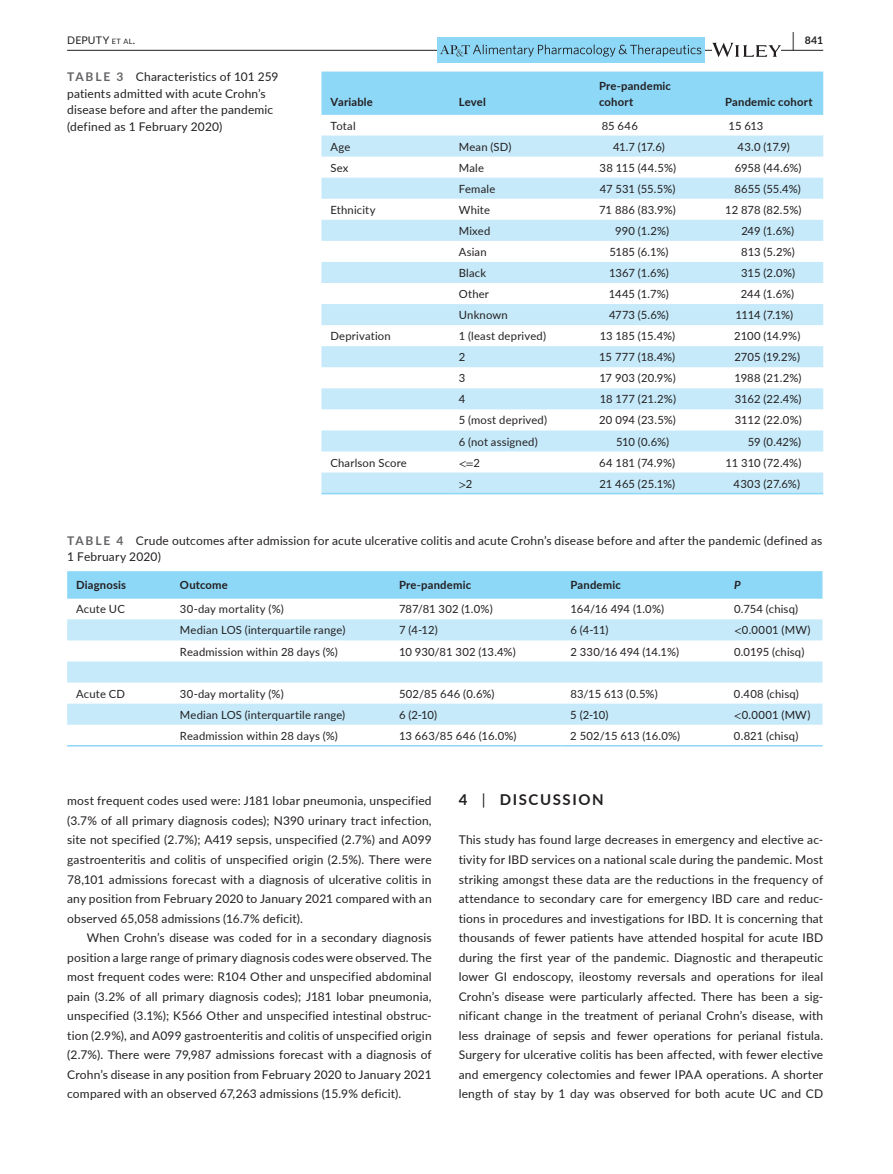
<style>
.page{position:relative;width:893px;height:1174px;background:#fff}
.page>*{position:absolute;margin:0;border:0;box-sizing:border-box;transform-origin:0 0}
.t1{font:700 19.5px "Lato";color:#231f20;scale:.48 1}
.t2{font:700 15px "Lato";letter-spacing:.11em;color:#231f20}
.t3{font:12px/19.5px "Lato";letter-spacing:.015em;color:#231f20;text-align:justify}
.t4{font:11.25px "Lato";letter-spacing:.015em;color:#231f20}
.t5{font:700 11.25px/15.8px "Lato";letter-spacing:.02em;color:#231f20}
.t6{font:11.25px "Lato";letter-spacing:-.01em;color:#231f20}
.t7{font:11.25px "STIX";color:#231f20}
.t8{font:italic 700 11.25px "Lato";color:#231f20}
.t9{font:10.5px "Lato";letter-spacing:.02em;color:#231f20}
.t10{font:700 10.5px "Lato";color:#231f20}
.s1{font-size:7.35px}
.s2{font-style:inherit}
.s3{font-weight:700;color:#636366}
.s4{font-family:"Lato"}
.s5{font-family:"STIX"}
.s6{font-weight:400}
</style>
<div class="page">
<hr style="left:67px;top:50px;width:756px;height:1px;background:#231f20">
<div style="left:437px;top:38px;width:268px;height:25px;background:#8dd7f7"></div>
<svg style="left:440px;top:44px;width:261px;height:13px"></svg>
<svg style="left:712px;top:43px;width:69px;height:14px"></svg>
<div style="left:321px;top:72px;width:502px;height:43px;background:#8dd7f7"></div>
<svg style="left:321px;top:135px;width:502px;height:358px;fill:#c6eafa"></svg>
<hr style="left:321px;top:493px;width:129px;height:1px;background:#8dd7f7">
<hr style="left:450px;top:493px;width:140px;height:1px;background:#8dd7f7">
<hr style="left:590px;top:493px;width:126px;height:1px;background:#8dd7f7">
<hr style="left:716px;top:493px;width:107px;height:1px;background:#8dd7f7">
<div style="left:67px;top:571px;width:755px;height:27px;background:#8dd7f7"></div>
<svg style="left:67px;top:619px;width:755px;height:105px;fill:#c6eafa"></svg>
<hr style="left:67px;top:745px;width:104px;height:1px;background:#8dd7f7">
<hr style="left:171px;top:745px;width:219px;height:1px;background:#8dd7f7">
<hr style="left:390px;top:745px;width:171px;height:1px;background:#8dd7f7">
<hr style="left:561px;top:745px;width:164px;height:1px;background:#8dd7f7">
<hr style="left:725px;top:745px;width:97px;height:1px;background:#8dd7f7">
<h1 class="t1" style="left:792px;top:25px;width:7px">|</h1>
<p class="t9" style="left:67px;top:33px;width:70px">DEPUTY <span class="s1">et al</span><span class="s2">.</span></p>
<p class="t10" style="left:805px;top:33px;width:20px">841</p>
<p class="t3" style="left:67px;top:68px;width:213px;line-height:16.5px;text-align:left"><span class="s3">TABLE 3</span> Characteristics of 101 259 patients admitted with acute Crohn’s disease before and after the pandemic (defined as 1 February 2020)</p>
<p class="t5" style="left:330px;top:93px;width:44px">Variable</p>
<p class="t5" style="left:459px;top:93px;width:29px">Level</p>
<p class="t5" style="left:599px;top:77px;width:74px">Pre-pandemic cohort</p>
<p class="t5" style="left:725px;top:93px;width:89px">Pandemic cohort</p>
<p class="t4" style="left:330px;top:117px;width:27px">Total</p>
<p class="t4" style="left:602px;top:117px;width:38px">85 646</p>
<p class="t4" style="left:728px;top:117px;width:37px">15 613</p>
<p class="t4" style="left:330px;top:138px;width:21px">Age</p>
<p class="t4" style="left:459px;top:138px;width:54px">Mean (SD)</p>
<p class="t4" style="left:613px;top:138px;width:53px">41.7 (17.6)</p>
<p class="t4" style="left:737px;top:138px;width:54px">43.0 (17.9)</p>
<p class="t4" style="left:330px;top:159px;width:20px">Sex</p>
<p class="t4" style="left:459px;top:159px;width:27px">Male</p>
<p class="t4" style="left:600px;top:159px;width:78px">38 115 (44.5%)</p>
<p class="t4" style="left:735px;top:159px;width:68px">6958 (44.6%)</p>
<p class="t4" style="left:459px;top:181px;width:38px">Female</p>
<p class="t4" style="left:600px;top:181px;width:77px">47 531 (55.5%)</p>
<p class="t4" style="left:734px;top:181px;width:68px">8655 (55.4%)</p>
<p class="t4" style="left:330px;top:202px;width:47px">Ethnicity</p>
<p class="t4" style="left:459px;top:202px;width:33px">White</p>
<p class="t4" style="left:599px;top:202px;width:78px">71 886 (83.9%)</p>
<p class="t4" style="left:725px;top:202px;width:78px">12 878 (82.5%)</p>
<p class="t4" style="left:459px;top:223px;width:33px">Mixed</p>
<p class="t4" style="left:615px;top:223px;width:56px">990 (1.2%)</p>
<p class="t4" style="left:741px;top:223px;width:54px">249 (1.6%)</p>
<p class="t4" style="left:459px;top:244px;width:29px">Asian</p>
<p class="t4" style="left:610px;top:244px;width:60px">5185 (6.1%)</p>
<p class="t4" style="left:741px;top:244px;width:55px">813 (5.2%)</p>
<p class="t4" style="left:459px;top:265px;width:29px">Black</p>
<p class="t4" style="left:609px;top:265px;width:61px">1367 (1.6%)</p>
<p class="t4" style="left:741px;top:265px;width:56px">315 (2.0%)</p>
<p class="t4" style="left:459px;top:286px;width:32px">Other</p>
<p class="t4" style="left:609px;top:286px;width:61px">1445 (1.7%)</p>
<p class="t4" style="left:741px;top:286px;width:55px">244 (1.6%)</p>
<p class="t4" style="left:459px;top:307px;width:51px">Unknown</p>
<p class="t4" style="left:609px;top:307px;width:61px">4773 (5.6%)</p>
<p class="t4" style="left:735px;top:307px;width:59px">1114 (7.1%)</p>
<p class="t4" style="left:330px;top:328px;width:62px">Deprivation</p>
<p class="t4" style="left:459px;top:328px;width:89px">1 (least deprived)</p>
<p class="t4" style="left:600px;top:328px;width:77px">13 185 (15.4%)</p>
<p class="t4" style="left:734px;top:328px;width:68px">2100 (14.9%)</p>
<p class="t4" style="left:459px;top:349px;width:8px">2</p>
<p class="t4" style="left:599px;top:349px;width:78px">15 777 (18.4%)</p>
<p class="t4" style="left:734px;top:349px;width:67px">2705 (19.2%)</p>
<p class="t4" style="left:459px;top:370px;width:8px">3</p>
<p class="t4" style="left:599px;top:370px;width:78px">17 903 (20.9%)</p>
<p class="t4" style="left:734px;top:370px;width:69px">1988 (21.2%)</p>
<p class="t4" style="left:459px;top:391px;width:8px">4</p>
<p class="t4" style="left:600px;top:391px;width:78px">18 177 (21.2%)</p>
<p class="t4" style="left:735px;top:391px;width:68px">3162 (22.4%)</p>
<p class="t4" style="left:459px;top:412px;width:90px">5 (most deprived)</p>
<p class="t4" style="left:599px;top:412px;width:78px">20 094 (23.5%)</p>
<p class="t4" style="left:735px;top:412px;width:69px">3112 (22.0%)</p>
<p class="t4" style="left:459px;top:433px;width:80px">6 (not assigned)</p>
<p class="t4" style="left:616px;top:433px;width:54px">510 (0.6%)</p>
<p class="t4" style="left:748px;top:433px;width:55px">59 (0.42%)</p>
<p class="t4" style="left:330px;top:454px;width:78px">Charlson Score</p>
<p class="t7" style="left:459px;top:455px;width:23px">&lt;=<span class="s4">2</span></p>
<p class="t4" style="left:599px;top:454px;width:77px">64 181 (74.9%)</p>
<p class="t4" style="left:726px;top:454px;width:77px">11 310 (72.4%)</p>
<p class="t7" style="left:459px;top:476px;width:15px">&gt;<span class="s4">2</span></p>
<p class="t4" style="left:599px;top:475px;width:77px">21 465 (25.1%)</p>
<p class="t4" style="left:733px;top:475px;width:68px">4303 (27.6%)</p>
<p class="t3" style="left:67px;top:532px;width:757px;line-height:16.5px"><span class="s3">TABLE 4</span> Crude outcomes after admission for acute ulcerative colitis and acute Crohn’s disease before and after the pandemic (defined as<br>1 February 2020)</p>
<p class="t5" style="left:76px;top:577px;width:52px">Diagnosis</p>
<p class="t5" style="left:180px;top:577px;width:49px">Outcome</p>
<p class="t5" style="left:399px;top:577px;width:74px">Pre-pandemic</p>
<p class="t5" style="left:570px;top:577px;width:52px">Pandemic</p>
<p class="t8" style="left:734px;top:577px;width:8px">P</p>
<p class="t4" style="left:76px;top:601px;width:50px">Acute UC</p>
<p class="t4" style="left:180px;top:601px;width:105px">30-day mortality (%)</p>
<p class="t4" style="left:399px;top:601px;width:95px">787/81 302 (1.0%)</p>
<p class="t4" style="left:570px;top:601px;width:95px">164/16 494 (1.0%)</p>
<p class="t4" style="left:734px;top:601px;width:66px">0.754 (chisq)</p>
<p class="t4" style="left:180px;top:622px;width:167px">Median LOS (interquartile range)</p>
<p class="t4" style="left:399px;top:622px;width:40px">7 (4-12)</p>
<p class="t4" style="left:570px;top:622px;width:40px">6 (4-11)</p>
<p class="t4" style="left:734px;top:622px;width:78px"><span class="s5">&lt;</span>0.0001 (MW)</p>
<p class="t4" style="left:180px;top:643px;width:159px">Readmission within 28 days (%)</p>
<p class="t4" style="left:399px;top:643px;width:118px">10 930/81 302 (13.4%)</p>
<p class="t6" style="left:570px;top:643px;width:110px">2 330/16 494 (14.1%)</p>
<p class="t4" style="left:734px;top:643px;width:72px">0.0195 (chisq)</p>
<p class="t4" style="left:76px;top:685px;width:50px">Acute CD</p>
<p class="t4" style="left:180px;top:685px;width:105px">30-day mortality (%)</p>
<p class="t4" style="left:399px;top:685px;width:97px">502/85 646 (0.6%)</p>
<p class="t4" style="left:570px;top:685px;width:89px">83/15 613 (0.5%)</p>
<p class="t4" style="left:734px;top:685px;width:66px">0.408 (chisq)</p>
<p class="t4" style="left:180px;top:706px;width:167px">Median LOS (interquartile range)</p>
<p class="t4" style="left:399px;top:706px;width:40px">6 (2-10)</p>
<p class="t4" style="left:570px;top:706px;width:40px">5 (2-10)</p>
<p class="t4" style="left:734px;top:706px;width:78px"><span class="s5">&lt;</span>0.0001 (MW)</p>
<p class="t4" style="left:180px;top:727px;width:159px">Readmission within 28 days (%)</p>
<p class="t4" style="left:399px;top:727px;width:119px">13 663/85 646 (16.0%)</p>
<p class="t4" style="left:570px;top:727px;width:111px">2 502/15 613 (16.0%)</p>
<p class="t4" style="left:734px;top:727px;width:66px">0.821 (chisq)</p>
<p class="t3" style="left:67px;top:791px;width:366px">most frequent codes used were: J181 lobar pneumonia, unspecified (3.7% of all primary diagnosis codes); N390 urinary tract infection, site not specified (2.7%); A419 sepsis, unspecified (2.7%) and A099 gastroenteritis and colitis of unspecified origin (2.5%). There were 78,101 admissions forecast with a diagnosis of ulcerative colitis in any position from February 2020 to January 2021 compared with an observed 65,058 admissions (16.7% deficit).</p>
<p class="t3" style="left:67px;top:927px;width:366px;text-indent:20px">When Crohn’s disease was coded for in a secondary diagnosis position a large range of primary diagnosis codes were observed. The most frequent codes were: R104 Other and unspecified abdominal pain (3.2% of all primary diagnosis codes); J181 lobar pneumonia, unspecified (3.1%); K566 Other and unspecified intestinal obstruc&shy;tion (2.9%), and A099 gastroenteritis and colitis of unspecified origin (2.7%). There were 79,987 admissions forecast with a diagnosis of Crohn’s disease in any position from February 2020 to January 2021 compared with an observed 67,263 admissions (15.9% deficit).</p>
<p class="t2" style="left:459px;top:789px;width:147px">4 <span class="s6">|</span> DISCUSSION</p>
<p class="t3" style="left:459px;top:830px;width:366px">This study has found large decreases in emergency and elective ac&shy;tivity for IBD services on a national scale during the pandemic. Most striking amongst these data are the reductions in the frequency of attendance to secondary care for emergency IBD care and reduc&shy;tions in procedures and investigations for IBD. It is concerning that thousands of fewer patients have attended hospital for acute IBD during the first year of the pandemic. Diagnostic and therapeutic lower GI endoscopy, ileostomy reversals and operations for ileal Crohn’s disease were particularly affected. There has been a sig&shy;nificant change in the treatment of perianal Crohn’s disease, with less drainage of sepsis and fewer operations for perianal fistula.<br>Surgery for ulcerative colitis has been affected, with fewer elective and emergency colectomies and fewer IPAA operations. A shorter length of stay by 1 day was observed for both acute UC and CD</p>
</div>
